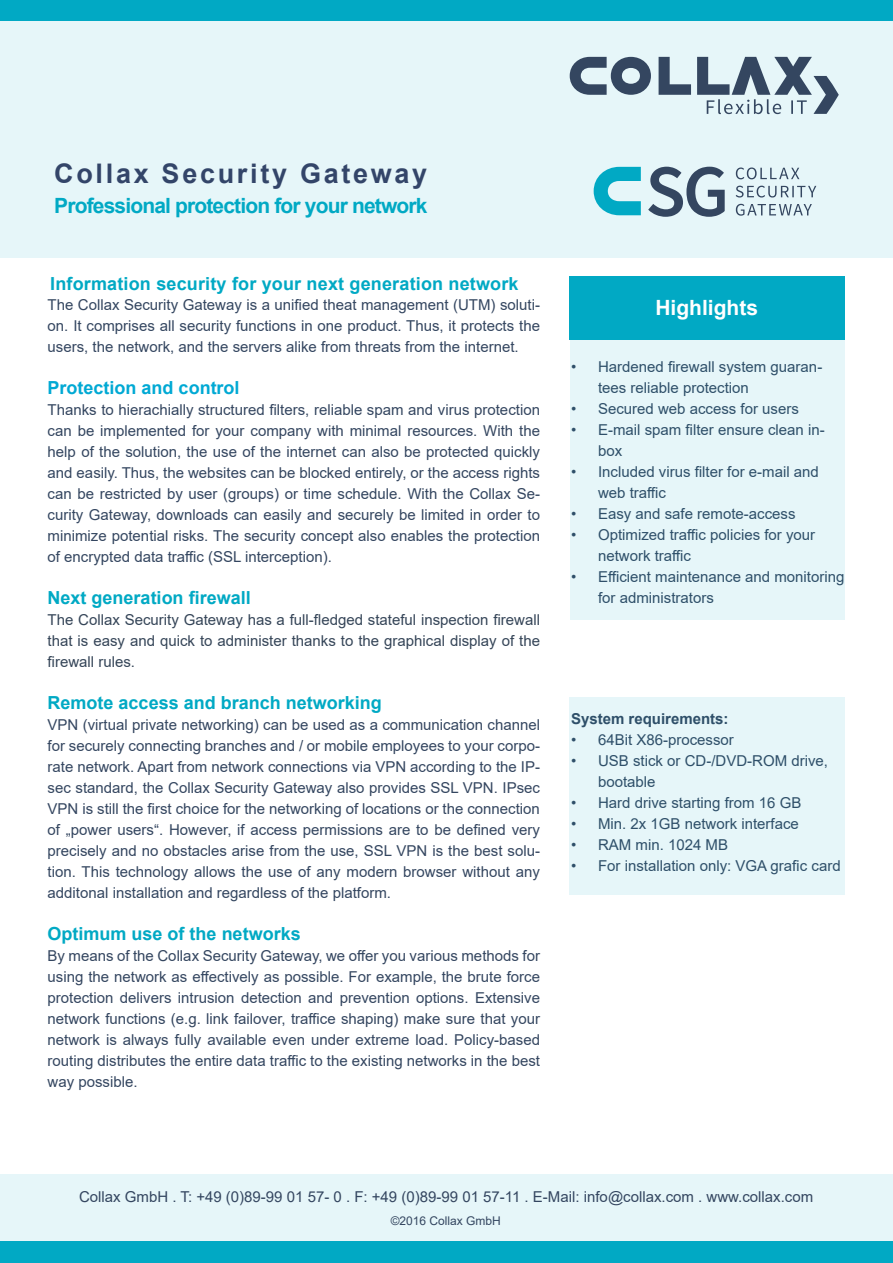
<style>
.page{position:relative;width:893px;height:1263px;background:#fff}
.page>*{position:absolute;margin:0;border:0;box-sizing:border-box;transform-origin:0 0}
.t1{font:700 27px "Arial";letter-spacing:.1em;color:#334569}
.t2{font:700 21px "Arial";letter-spacing:-.04em;color:#01a9c4}
.t3{font:700 21px "Arial";color:#fff}
.t4{font:700 18px "Arial";color:#01a9c4}
.t5{font:700 18px "Arial";color:#00a9d4}
.t6{font:15px/21px "Arial";color:#344660}
.t7{font:15px/21px "Arial";color:#354558;text-align:justify}
.t8{font:700 15px "Arial";color:#344660}
.t9{font:12px "Arial";color:#344660}
</style>
<div class="page">
<div style="left:0;top:0;width:893px;height:258px;background:#e6f6f9"></div>
<svg style="left:570px;top:57px;width:81px;height:38px"></svg>
<svg style="left:659px;top:57px;width:32px;height:38px"></svg>
<svg style="left:697px;top:57px;width:142px;height:57px"></svg>
<svg style="left:594px;top:167px;width:47px;height:48px"></svg>
<svg style="left:736px;top:204px;width:76px;height:12px"></svg>
<svg style="left:736px;top:186px;width:80px;height:12px"></svg>
<svg style="left:736px;top:167px;width:63px;height:12px"></svg>
<svg style="left:648px;top:167px;width:77px;height:50px"></svg>
<div style="left:0;top:0;width:893px;height:20px;background:#01a9c4"></div>
<div style="left:569px;top:276px;width:275px;height:64px;background:#01a9c4"></div>
<div style="left:570px;top:340px;width:274px;height:280px;background:#e6f6f9"></div>
<div style="left:0;top:1175px;width:893px;height:74px;background:#e6f6f9"></div>
<div style="left:0;top:1242px;width:893px;height:21px;background:#01a9c4"></div>
<div style="left:569px;top:698px;width:276px;height:197px;background:#e6f6f9"></div>
<p class="t1" style="left:54px;top:155px;width:375px">Collax Security Gateway</p>
<p class="t2" style="left:54px;top:191px;width:375px">Professional protection for your network</p>
<p class="t4" style="left:50px;top:270px;width:470px">Information security for your next generation network</p>
<p class="t6" style="left:48px;top:294px;width:494px">The Collax Security Gateway is a unified theat management (UTM) soluti-</p>
<p class="t3" style="left:655px;top:292px;width:104px">Highlights</p>
<p class="t6" style="left:48px;top:315px;width:494px">on. It comprises all security functions in one product. Thus, it protects the users, the network, and the servers alike from threats from the internet.</p>
<p class="t5" style="left:48px;top:375px;width:194px">Protection and control</p>
<p class="t6" style="left:48px;top:399px;width:494px;text-align:justify">Thanks to hierachially structured filters, reliable spam and virus protection can be implemented for your company with minimal resources. With the help of the solution, the use of the internet can also be protected quickly and easily. Thus, the websites can be blocked entirely, or the access rights can be restricted by user (groups) or time schedule. With the Collax Se&shy;curity Gateway, downloads can easily and securely be limited in order to minimize potential risks. The security concept also enables the protection of encrypted data traffic (SSL interception).</p>
<p class="t4" style="left:48px;top:585px;width:205px">Next generation firewall</p>
<p class="t7" style="left:48px;top:609px;width:494px">The Collax Security Gateway has a full-fledged stateful inspection firewall that is easy and quick to administer thanks to the graphical display of the firewall rules.</p>
<p class="t4" style="left:48px;top:690px;width:336px">Remote access and branch networking</p>
<p class="t6" style="left:48px;top:714px;width:494px;text-align:justify">VPN (virtual private networking) can be used as a communication channel for securely connecting branches and / or mobile employees to your corpo&shy;rate network. Apart from network connections via VPN according to the IP&shy;sec standard, the Collax Security Gateway also provides SSL VPN. IPsec VPN is still the first choice for the networking of locations or the connection of „power users“. However, if access permissions are to be defined very precisely and no obstacles arise from the use, SSL VPN is the best solu&shy;tion. This technology allows the use of any modern browser without any additonal installation and regardless of the platform.</p>
<p class="t4" style="left:48px;top:921px;width:255px">Optimum use of the networks</p>
<p class="t6" style="left:48px;top:945px;width:494px;text-align:justify">By means of the Collax Security Gateway, we offer you various methods for using the network as effectively as possible. For example, the brute force protection delivers intrusion detection and prevention options. Extensive network functions (e.g. link failover, traffice shaping) make sure that your network is always fully available even under extreme load. Policy-based routing distributes the entire data traffic to the existing networks in the best way possible.</p>
<p class="t6" style="left:598px;top:356px;width:226px;text-indent:-27px">• Hardened firewall system guaran&shy;tees reliable protection</p>
<p class="t6" style="left:571px;top:398px;width:229px">• Secured web access for users</p>
<p class="t6" style="left:598px;top:419px;width:228px;text-indent:-27px">• E-mail spam filter ensure clean in&shy;box</p>
<p class="t6" style="left:598px;top:461px;width:222px;text-indent:-27px">• Included virus filter for e-mail and web traffic</p>
<p class="t6" style="left:571px;top:503px;width:226px">• Easy and safe remote-access</p>
<p class="t6" style="left:598px;top:524px;width:219px;text-indent:-27px">• Optimized traffic policies for your network traffic</p>
<p class="t6" style="left:598px;top:566px;width:248px;text-indent:-27px">• Efficient maintenance and monitoring for administrators</p>
<p class="t8" style="left:571px;top:708px;width:159px">System requirements:</p>
<p class="t6" style="left:571px;top:729px;width:164px">• 64Bit X86-processor</p>
<p class="t6" style="left:598px;top:750px;width:232px;text-indent:-27px">• USB stick or CD-/DVD-ROM drive, bootable</p>
<p class="t6" style="left:571px;top:792px;width:232px">• Hard drive starting from 16 GB</p>
<p class="t6" style="left:571px;top:813px;width:229px">• Min. 2x 1GB network interface</p>
<p class="t6" style="left:571px;top:834px;width:159px">• RAM min. 1024 MB</p>
<p class="t6" style="left:571px;top:855px;width:271px">• For installation only: VGA grafic card</p>
<p class="t6" style="left:79px;top:1186px;width:736px">Collax GmbH . T: +49 (0)89-99 01 57- 0 . F: +49 (0)89-99 01 57-11 . E-Mail: info@collax.com . www.collax.com</p>
<p class="t9" style="left:391px;top:1213px;width:112px">©2016 Collax GmbH</p>
</div>
